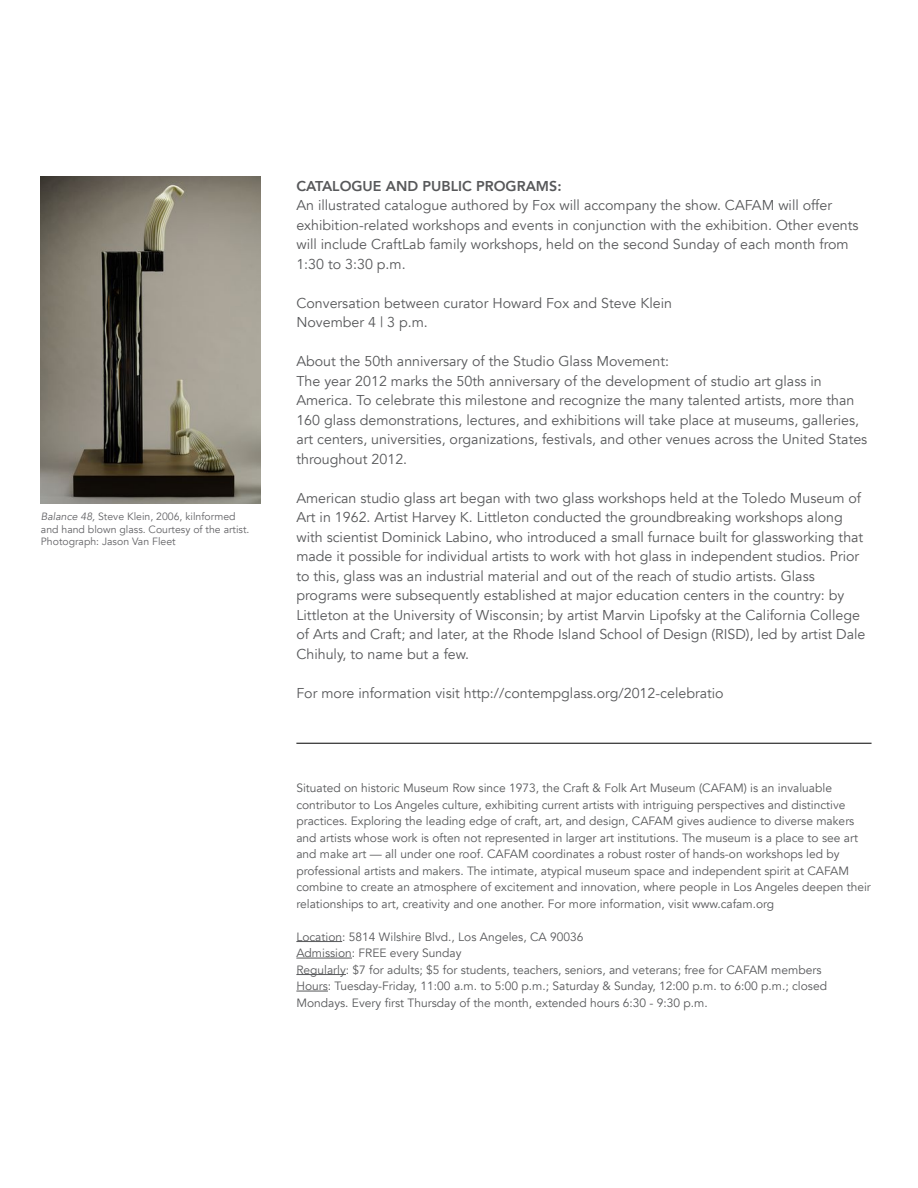
<style>
.page{position:relative;width:918px;height:1188px;background:#fff}
.page>*{position:absolute;margin:0;border:0;box-sizing:border-box;transform-origin:0 0}
.t1{font:14.25px/19.5px "Avenir";color:#57585a}
.t2{font:800 14.25px "Avenir";color:#57585a}
.t3{font:12px/16.5px "Avenir";color:#57585a}
.t4{font:10.5px "Avenir";color:#636366}
.s1{font-style:italic}
</style>
<div class="page">
<hr style="left:296px;top:941px;width:46px;height:1px;background:#57585a">
<hr style="left:296px;top:958px;width:56px;height:1px;background:#57585a">
<hr style="left:296px;top:974px;width:50px;height:1px;background:#57585a">
<hr style="left:296px;top:991px;width:32px;height:1px;background:#57585a">
<img style="left:41px;top:176px;width:220px;height:327px">
<hr style="left:296px;top:743px;width:576px;height:1px;background:#000">
<p class="t4" style="left:41px;top:510px;width:196px"><span class="s1">Balance 48,</span> Steve Klein, 2006, kilnformed</p>
<p class="t4" style="left:41px;top:523px;width:210px">and hand blown glass. Courtesy of the artist.</p>
<p class="t4" style="left:41px;top:536px;width:136px">Photograph: Jason Van Fleet</p>
<p class="t2" style="left:296px;top:173px;width:267px">CATALOGUE AND PUBLIC PROGRAMS:</p>
<p class="t1" style="left:296px;top:196px;width:564px">An illustrated catalogue authored by Fox will accompany the show. CAFAM will offer exhibition-related workshops and events in conjunction with the exhibition. Other events will include CraftLab family workshops, held on the second Sunday of each month from 1:30 to 3:30 p.m.</p>
<p class="t1" style="left:296px;top:293px;width:377px">Conversation between curator Howard Fox and Steve Klein</p>
<p class="t1" style="left:296px;top:313px;width:133px">November 4 | 3 p.m.</p>
<p class="t1" style="left:296px;top:352px;width:374px">About the 50th anniversary of the Studio Glass Movement:</p>
<p class="t1" style="left:296px;top:371px;width:572px">The year 2012 marks the 50th anniversary of the development of studio art glass in America. To celebrate this milestone and recognize the many talented artists, more than 160 glass demonstrations, lectures, and exhibitions will take place at museums, galleries, art centers, universities, organizations, festivals, and other venues across the United States throughout 2012.</p>
<p class="t1" style="left:296px;top:488px;width:571px">American studio glass art began with two glass workshops held at the Toledo Museum of Art in 1962. Artist Harvey K. Littleton conducted the groundbreaking workshops along with scientist Dominick Labino, who introduced a small furnace built for glassworking that made it possible for individual artists to work with hot glass in independent studios. Prior to this, glass was an industrial material and out of the reach of studio artists. Glass programs were subsequently established at major education centers in the country: by Littleton at the University of Wisconsin; by artist Marvin Lipofsky at the California College of Arts and Craft; and later, at the Rhode Island School of Design (RISD), led by artist Dale Chihuly, to name but a few.</p>
<p class="t1" style="left:296px;top:683px;width:429px">For more information visit http://contempglass.org/2012-celebratio</p>
<p class="t3" style="left:296px;top:780px;width:576px">Situated on historic Museum Row since 1973, the Craft &amp; Folk Art Museum (CAFAM) is an invaluable contributor to Los Angeles culture, exhibiting current artists with intriguing perspectives and distinctive practices. Exploring the leading edge of craft, art, and design, CAFAM gives audience to diverse makers and artists whose work is often not represented in larger art institutions. The museum is a place to see art and make art — all under one roof. CAFAM coordinates a robust roster of hands-on workshops led by professional artists and makers. The intimate, atypical museum space and independent spirit at CAFAM combine to create an atmosphere of excitement and innovation, where people in Los Angeles deepen their relationships to art, creativity and one another. For more information, visit www.cafam.org</p>
<p class="t3" style="left:296px;top:928px;width:289px">Location: 5814 Wilshire Blvd., Los Angeles, CA 90036</p>
<p class="t3" style="left:296px;top:945px;width:167px">Admission: FREE every Sunday</p>
<p class="t3" style="left:296px;top:961px;width:527px">Regularly: $7 for adults; $5 for students, teachers, seniors, and veterans; free for CAFAM members</p>
<p class="t3" style="left:296px;top:978px;width:532px">Hours: Tuesday-Friday, 11:00 a.m. to 5:00 p.m.; Saturday &amp; Sunday, 12:00 p.m. to 6:00 p.m.; closed<br>Mondays. Every first Thursday of the month, extended hours 6:30 - 9:30 p.m.</p>
</div>
